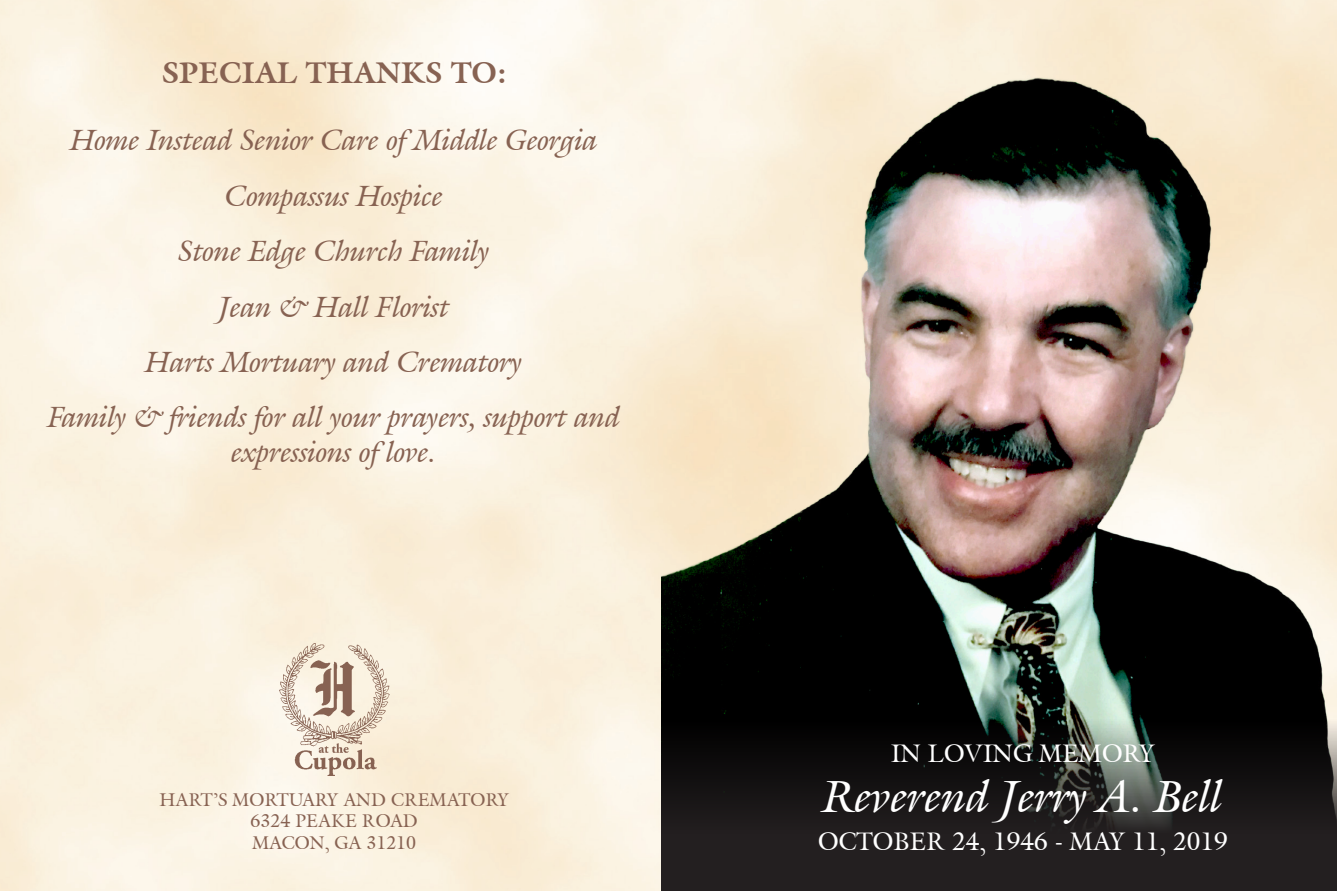
<style>
.page{position:relative;width:1337px;height:891px;background:#fff}
.page>*{position:absolute;margin:0;border:0;box-sizing:border-box;transform-origin:0 0}
.t1{font:italic 45px "Galliard IT Cby BT";color:#fff}
.t2{font:italic 29.25px/35.1px "Galliard IT Cby BT";color:#876252;text-align:center}
.t3{font:700 29.25px "Galliard IT Cby BT";color:#876252}
.t4{font:24.75px "Galliard IT Cby BT";color:#fff}
.t5{font:18px "Galliard IT Cby BT";color:#876252}
</style>
<div class="page">
<img style="left:661px;top:51px;width:675px;height:668px">
<svg style="left:661px;top:719px;width:675px;height:172px;background:#1e1d1c"></svg>
<img style="left:279px;top:643px;width:110px;height:133px">
<p class="t3" style="left:162px;top:54px;width:347px">SPECIAL THANKS TO:</p>
<p class="t2" style="left:71px;top:122px;width:528px">Home Instead Senior Care of Middle Georgia</p>
<p class="t2" style="left:225px;top:177px;width:220px">Compassus Hospice</p>
<p class="t2" style="left:179px;top:233px;width:313px">Stone Edge Church Family</p>
<p class="t2" style="left:219px;top:288px;width:232px">Jean &amp; Hall Florist</p>
<p class="t2" style="left:146px;top:344px;width:378px">Harts Mortuary and Crematory</p>
<p class="t2" style="left:48px;top:399px;width:574px">Family &amp; friends for all your prayers, support and expressions of love.</p>
<p class="t5" style="left:160px;top:788px;width:351px">HART’S MORTUARY AND CREMATORY</p>
<p class="t5" style="left:251px;top:809px;width:169px">6324 PEAKE ROAD</p>
<p class="t5" style="left:252px;top:831px;width:165px">MACON, GA 31210</p>
<p class="t4" style="left:891px;top:738px;width:265px">IN LOVING MEMORY</p>
<p class="t1" style="left:823px;top:766px;width:401px">Reverend Jerry A. Bell</p>
<p class="t4" style="left:818px;top:825px;width:411px">OCTOBER 24, 1946 - MAY 11, 2019</p>
</div>
